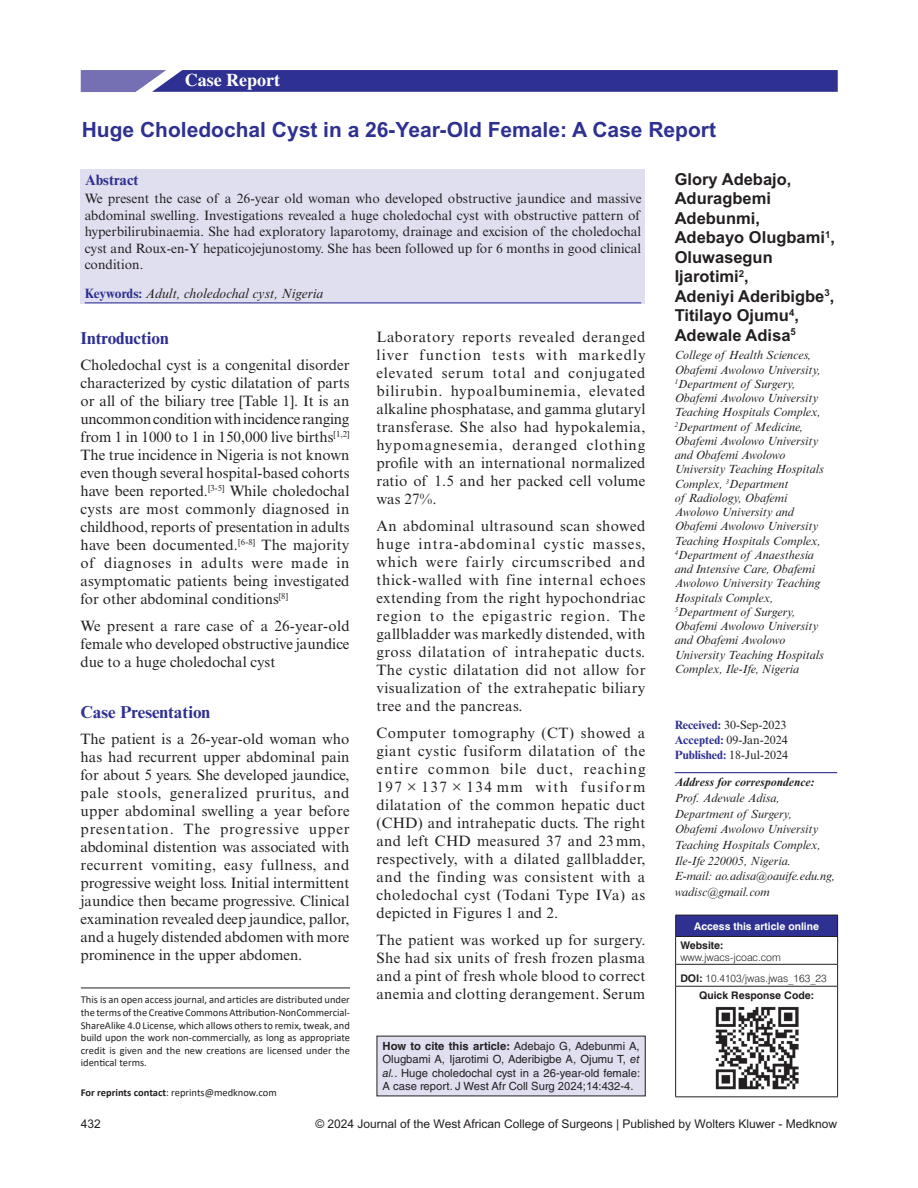
<style>
.page{position:relative;width:918px;height:1188px;background:#fff}
.page>*{position:absolute;margin:0;border:0;box-sizing:border-box;transform-origin:0 0}
.t1{font:700 21px "Arial MT Std";color:#2e3092}
.t2{font:700 18px "Times LT Std";color:#fff}
.t3{font:700 17.25px "Times New Roman MT Std";color:#2e3092}
.t4{font:700 16.5px/19.5px "Arial MT Std";color:#231f20}
.t5{font:15px/18px "Times New Roman MT Std";letter-spacing:.015em;color:#231f20;text-align:justify}
.t6{font:700 15px "Times New Roman MT Std";color:#2e3092}
.t7{font:13.5px/16.5px "Times New Roman MT Std";color:#231f20;text-align:justify}
.t8{font:italic 13.5px "Times New Roman MT Std";color:#231f20}
.t9{font:italic 12px/14.2px "Times New Roman MT Std";color:#231f20}
.t10{font:12px "Arial MT Std";color:#231f20}
.t11{font:12px/15px "Times New Roman MT Std";color:#231f20}
.t12{font:italic 700 12px "Times New Roman MT Std";color:#231f20}
.t13{font:11.25px/13.5px "Helvetica LT Std";color:#231f20;text-align:justify}
.t14{font:10.5px/12.6px "Calibri";color:#231f20;text-align:justify}
.t15{font:300 10.5px/20.4px "Swiss 721 BT";color:#231f20}
.t16{font:700 10.5px "Swiss 721 BT";color:#231f20}
.t17{font:700 10.5px "Swiss 721 BT";color:#fff}
.s1{font-weight:700;font-style:normal;color:#2e3092}
.s2{font-weight:700}
.s3{font-style:italic}
.s4{font-family:"Arial MT Std"}
.s5{font-weight:700;color:#2e3092}
</style>
<div class="page">
<svg style="left:81px;top:70px;width:757px;height:22px;background:#3b3c98"></svg>
<div style="left:81px;top:170px;width:564px;height:31px;background:#e0dfef"></div>
<div style="left:81px;top:180px;width:564px;height:108px;background:#e0dfef"></div>
<div style="left:81px;top:274px;width:564px;height:29px;background:#e0dfef"></div>
<hr style="left:85px;top:302px;width:556px;height:1px;background:#2e3092">
<div style="left:676px;top:915px;width:162px;height:22px;background:#2e3092"></div>
<hr style="left:675px;top:964px;width:163px;height:1px;background:#231f20">
<hr style="left:675px;top:986px;width:163px;height:1px;background:#231f20">
<hr style="left:675px;top:986px;width:1px;height:111px;background:#231f20">
<hr style="left:837px;top:986px;width:1px;height:111px;background:#231f20">
<hr style="left:675px;top:1097px;width:163px;height:1px;background:#231f20">
<hr style="left:675px;top:915px;width:163px;height:1px;background:#231f20">
<svg style="left:675px;top:915px;width:1px;height:71px"></svg>
<svg style="left:837px;top:915px;width:1px;height:71px"></svg>
<hr style="left:675px;top:936px;width:163px;height:1px;background:#231f20">
<img style="left:715px;top:1006px;width:83px;height:83px">
<hr style="left:81px;top:988px;width:269px;height:1px;background:#231f20">
<div style="left:377px;top:1036px;width:268px;height:60px;background:#e0dfef"></div>
<hr style="left:675px;top:772px;width:162px;height:1px;background:#2e3092">
<p class="t2" style="left:185px;top:70px;width:97px">Case Report</p>
<h1 class="t1" style="left:82px;top:117px;width:636px">Huge Choledochal Cyst in a 26-Year-Old Female: A Case Report</h1>
<p class="t6" style="left:85px;top:171px;width:55px">Abstract</p>
<p class="t7" style="left:85px;top:190px;width:558px">We present the case of a 26-year old woman who developed obstructive jaundice and massive abdominal swelling. Investigations revealed a huge choledochal cyst with obstructive pattern of hyperbilirubinaemia. She had exploratory laparotomy, drainage and excision of the choledochal cyst and Roux-en-Y hepaticojejunostomy. She has been followed up for 6 months in good clinical condition.</p>
<p class="t8" style="left:85px;top:286px;width:240px"><span class="s1">Keywords:</span> Adult, choledochal cyst, Nigeria</p>
<p class="t3" style="left:81px;top:327px;width:90px">Introduction</p>
<p class="t5" style="left:81px;top:356px;width:271px">Choledochal cyst is a congenital disorder characterized by cystic dilatation of parts or all of the biliary tree [Table 1]. It is an uncommon condition with incidence ranging from 1 in 1000 to 1 in 150,000 live births<sup>[1,2] </sup>The true incidence in Nigeria is not known even though several hospital-based cohorts have been reported.<sup>[3-5]</sup> While choledochal cysts are most commonly diagnosed in childhood, reports of presentation in adults have been documented.<sup>[6-8]</sup> The majority of diagnoses in adults were made in asymptomatic patients being investigated for other abdominal conditions<sup>[8]</sup></p>
<p class="t5" style="left:81px;top:617px;width:271px">We present a rare case of a 26-year-old female who developed obstructive jaundice due to a huge choledochal cyst</p>
<p class="t3" style="left:81px;top:701px;width:131px">Case Presentation</p>
<p class="t5" style="left:81px;top:730px;width:271px">The patient is a 26-year-old woman who has had recurrent upper abdominal pain for about 5 years. She developed jaundice, pale stools, generalized pruritus, and upper abdominal swelling a year before presentation. The progressive upper abdominal distention was associated with recurrent vomiting, easy fullness, and progressive weight loss. Initial intermittent jaundice then became progressive. Clinical examination revealed deep jaundice, pallor, and a hugely distended abdomen with more prominence in the upper abdomen.</p>
<p class="t5" style="left:376px;top:328px;width:271px">Laboratory reports revealed deranged liver function tests with markedly elevated serum total and conjugated bilirubin. hypoalbuminemia, elevated alkaline phosphatase, and gamma glutaryl transferase. She also had hypokalemia, hypomagnesemia, deranged clothing profile with an international normalized ratio of 1.5 and her packed cell volume was 27%.</p>
<p class="t5" style="left:376px;top:517px;width:271px">An abdominal ultrasound scan showed huge intra-abdominal cystic masses, which were fairly circumscribed and thick-walled with fine internal echoes extending from the right hypochondriac region to the epigastric region. The gallbladder was markedly distended, with gross dilatation of intrahepatic ducts.<br>The cystic dilatation did not allow for visualization of the extrahepatic biliary tree and the pancreas.</p>
<p class="t5" style="left:376px;top:724px;width:271px">Computer tomography (CT) showed a giant cystic fusiform dilatation of the entire common bile duct, reaching 197 × 137 × 134 mm with fusiform dilatation of the common hepatic duct (CHD) and intrahepatic ducts. The right and left CHD measured 37 and 23 mm, respectively, with a dilated gallbladder, and the finding was consistent with a choledochal cyst (Todani Type IVa) as depicted in Figures 1 and 2.</p>
<p class="t5" style="left:376px;top:931px;width:270px">The patient was worked up for surgery.<br>She had six units of fresh frozen plasma and a pint of fresh whole blood to correct anemia and clotting derangement. Serum</p>
<p class="t14" style="left:81px;top:993px;width:271px">This is an open access journal, and articles are distributed under the terms of the Creative Commons Attribution-NonCommercial-ShareAlike 4.0 License, which allows others to remix, tweak, and build upon the work non-commercially, as long as appropriate credit is given and the new creations are licensed under the identical terms.</p>
<p class="t14" style="left:81px;top:1086px;width:197px"><span class="s2">For reprints contact</span>: reprints@medknow.com</p>
<p class="t13" style="left:383px;top:1039px;width:259px"><span class="s2">How to cite this article:</span> Adebajo G, Adebunmi A, Olugbami A, Ijarotimi O, Aderibigbe A, Ojumu T, <span class="s3">et al.</span>. Huge choledochal cyst in a 26-year-old female:<br>A case report. J West Afr Coll Surg <span class="s4">2024</span>;<span class="s4">14</span>:432-4.</p>
<p class="t4" style="left:675px;top:169px;width:162px">Glory Adebajo,<br>Aduragbemi<br>Adebunmi,<br>Adebayo Olugbami<sup>1</sup>,<br>Oluwasegun<br>Ijarotimi<sup>2</sup>,<br>Adeniyi Aderibigbe<sup>3</sup>,<br>Titilayo Ojumu<sup>4</sup>,<br>Adewale Adisa<sup>5</sup></p>
<p class="t9" style="left:675px;top:348px;width:151px">College of Health Sciences,<br>Obafemi Awolowo University,<br><sup>1</sup>Department of Surgery,<br>Obafemi Awolowo University<br>Teaching Hospitals Complex,<br><sup>2</sup>Department of Medicine,<br>Obafemi Awolowo University and Obafemi Awolowo<br>University Teaching Hospitals<br>Complex, <sup>3</sup>Department<br>of Radiology, Obafemi<br>Awolowo University and<br>Obafemi Awolowo University<br>Teaching Hospitals Complex,<br><sup>4</sup>Department of Anaesthesia and Intensive Care, Obafemi<br>Awolowo University Teaching<br>Hospitals Complex,<br><sup>5</sup>Department of Surgery,<br>Obafemi Awolowo University and Obafemi Awolowo<br>University Teaching Hospitals<br>Complex, Ile-Ife, Nigeria</p>
<p class="t11" style="left:675px;top:717px;width:115px"><span class="s5">Received:</span> 30-Sep-2023<br><span class="s5">Accepted:</span> 09-Jan-2024<br><span class="s5">Published:</span> 18-Jul-2024</p>
<p class="t12" style="left:675px;top:775px;width:141px">Address for correspondence:</p>
<p class="t9" style="left:675px;top:790px;width:162px;line-height:15.8px">Prof. Adewale Adisa,<br>Department of Surgery,<br>Obafemi Awolowo University<br>Teaching Hospitals Complex,<br>Ile-Ife 220005, Nigeria.<br>E-mail: ao.adisa@oauife.edu.ng, wadisc@gmail.com</p>
<p class="t17" style="left:694px;top:920px;width:126px">Access this article online</p>
<p class="t16" style="left:680px;top:938px;width:45px">Website:</p>
<p class="t15" style="left:680px;top:947px;width:148px">www.jwacs-jcoac.com<br><span class="s2">DOI:</span> 10.4103/jwas.jwas_163_23</p>
<p class="t16" style="left:699px;top:988px;width:116px">Quick Response Code:</p>
<p class="t10" style="left:81px;top:1117px;width:22px">432</p>
<p class="t10" style="left:315px;top:1117px;width:523px">© 2024 Journal of the West African College of Surgeons | Published by Wolters Kluwer ‑ Medknow</p>
</div>
